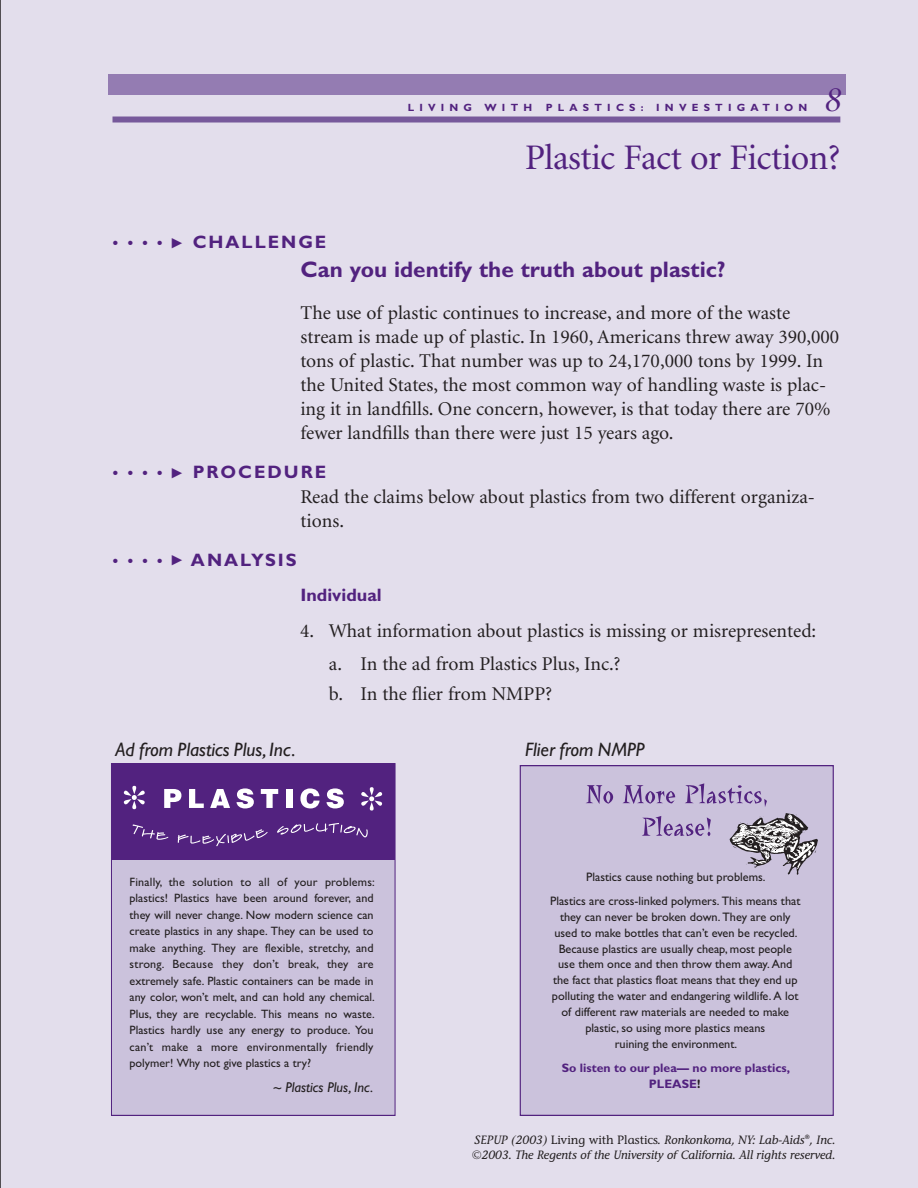
<style>
.page{position:relative;width:918px;height:1188px;background:#e3deec}
.page>*{position:absolute;margin:0;border:0;box-sizing:border-box;transform-origin:0 0}
.t1{font:36px "Minion";letter-spacing:-.015em;color:#52227f}
.t2{font:italic 36px "Minion Display";color:#52227f}
.t3{font:700 22.5px "Gill Sans";color:#52227f}
.t4{font:19.5px/24px "Minion";color:#231f20}
.t5{font:italic 19.5px "Gill Sans";color:#231f20}
.t6{font:700 18px "Gill Sans";letter-spacing:.11em;color:#52227f}
.t7{font:700 18px "Gill Sans";color:#52227f}
.t8{font:700 15px "Gill Sans";color:#52227f}
.t9{font:italic 14.25px "Gill Sans";color:#231f20}
.t10{font:12.3px/15.9px "Gill Sans";color:#231f20;text-align:center}
.t11{font:700 12.3px/15.9px "Gill Sans";color:#52227f;text-align:center}
.t12{font:12.15px/16.5px "Gill Sans";color:#231f20;text-align:justify}
.t13{font:italic 500 12px/15px "Stone Inf ITC";color:#231f20}
.t14{font:700 10.5px "Gill Sans";letter-spacing:.495em;color:#52227f}
.s1{font-style:normal}
</style>
<div class="page">
<hr style="left:0;top:0;width:1px;height:1188px;background:#231f20">
<div style="left:108px;top:75px;width:738px;height:20px;background:#947cb2"></div>
<div style="left:112px;top:117px;width:728px;height:6px;background:#77599b"></div>
<div style="left:111px;top:764px;width:284px;height:351px;background:#cbc2dc"></div>
<div style="left:111px;top:764px;width:284px;height:96px;background:#52227f"></div>
<svg style="left:164px;top:789px;width:17px;height:19px"></svg>
<svg style="left:189px;top:789px;width:15px;height:19px"></svg>
<svg style="left:210px;top:789px;width:20px;height:19px"></svg>
<svg style="left:237px;top:788px;width:17px;height:20px"></svg>
<svg style="left:261px;top:789px;width:17px;height:19px"></svg>
<div style="left:286px;top:789px;width:7px;height:19px;background:#fff"></div>
<svg style="left:300px;top:788px;width:20px;height:20px"></svg>
<svg style="left:327px;top:788px;width:17px;height:20px"></svg>
<svg style="left:132px;top:824px;width:36px;height:16px"></svg>
<svg style="left:178px;top:829px;width:90px;height:17px"></svg>
<svg style="left:277px;top:823px;width:91px;height:15px"></svg>
<svg style="left:124px;top:786px;width:21px;height:23px"></svg>
<svg style="left:361px;top:787px;width:21px;height:24px"></svg>
<div style="left:520px;top:766px;width:313px;height:349px;background:#cbc2dc"></div>
<div style="left:520px;top:765px;width:314px;height:351px;border:1px solid #52227f"></div>
<svg style="left:586px;top:785px;width:27px;height:19px"></svg>
<svg style="left:622px;top:785px;width:53px;height:19px"></svg>
<svg style="left:685px;top:783px;width:82px;height:24px"></svg>
<svg style="left:642px;top:816px;width:69px;height:20px"></svg>
<svg style="left:730px;top:813px;width:88px;height:62px"></svg>
<h1 class="t2" style="left:824px;top:85px;width:18px">8</h1>
<h1 class="t1" style="left:525px;top:143px;width:317px">Plastic Fact or Fiction?</h1>
<p class="t14" style="left:408px;top:103px;width:126px">LIVING WITH</p>
<p class="t14" style="left:546px;top:103px;width:263px">PLASTICS: INVESTIGATION</p>
<p class="t8" style="left:113px;top:237px;width:51px">• • • •</p>
<p class="t6" style="left:193px;top:235px;width:135px">CHALLENGE</p>
<p class="t3" style="left:300px;top:261px;width:427px">Can you identify the truth about plastic?</p>
<p class="t4" style="left:300px;top:302px;width:540px">The use of plastic continues to increase, and more of the waste stream is made up of plastic. In 1960, Americans threw away 390,000 tons of plastic. That number was up to 24,170,000 tons by 1999. In the United States, the most common way of handling waste is plac&shy;ing it in landfills. One concern, however, is that today there are 70% fewer landfills than there were just 15 years ago.</p>
<p class="t8" style="left:113px;top:467px;width:51px">• • • •</p>
<p class="t6" style="left:193px;top:465px;width:135px">PROCEDURE</p>
<p class="t4" style="left:300px;top:486px;width:516px">Read the claims below about plastics from two different organiza&shy;tions.</p>
<p class="t8" style="left:113px;top:555px;width:51px">• • • •</p>
<p class="t6" style="left:191px;top:553px;width:107px">ANALYSIS</p>
<p class="t7" style="left:300px;top:588px;width:83px">Individual</p>
<p class="t4" style="left:329px;top:616px;width:489px;line-height:33px;text-indent:-29px">4. What information about plastics is missing or misrepresented: a. In the ad from Plastics Plus, Inc.?</p>
<p class="t4" style="left:329px;top:683px;width:225px">b. In the flier from NMPP?</p>
<p class="t5" style="left:116px;top:742px;width:182px">Ad from Plastics Plus,Inc.</p>
<p class="t5" style="left:525px;top:742px;width:121px">Flier from NMPP</p>
<p class="t12" style="left:130px;top:873px;width:247px">Finally, the solution to all of your problems: plastics! Plastics have been around forever, and they will never change. Now modern science can create plastics in any shape. They can be used to make anything. They are flexible, stretchy, and strong. Because they don’t break, they are extremely safe. Plastic containers can be made in any color, won’t melt, and can hold any chemical.<br>Plus, they are recyclable. This means no waste.<br>Plastics hardly use any energy to produce. You can’t make a more environmentally friendly polymer! Why not give plastics a try?</p>
<p class="t9" style="left:273px;top:1082px;width:102px">~ Plastics Plus, Inc.</p>
<p class="t10" style="left:550px;top:864px;width:252px;line-height:24px">Plastics cause nothing but problems.<br>Plastics are cross-linked polymers. This means that</p>
<p class="t10" style="left:552px;top:908px;width:248px">they can never be broken down. They are only used to make bottles that can’t even be recycled.<br>Because plastics are usually cheap, most people use them once and then throw them away. And the fact that plastics float means that they end up polluting the water and endangering wildlife. A lot of different raw materials are needed to make plastic, so using more plastics means<br>ruining the environment.</p>
<p class="t11" style="left:562px;top:1061px;width:230px">So listen to our plea— no more plastics,<br>PLEASE</p>
<p class="t13" style="left:472px;top:1134px;width:365px">SEPUP (2003) <span class="s1">Living with Plastics</span>. Ronkonkoma, NY: Lab-Aids®, Inc. ©2003. The Regents of the University of California. All rights reserved.</p>
</div>
